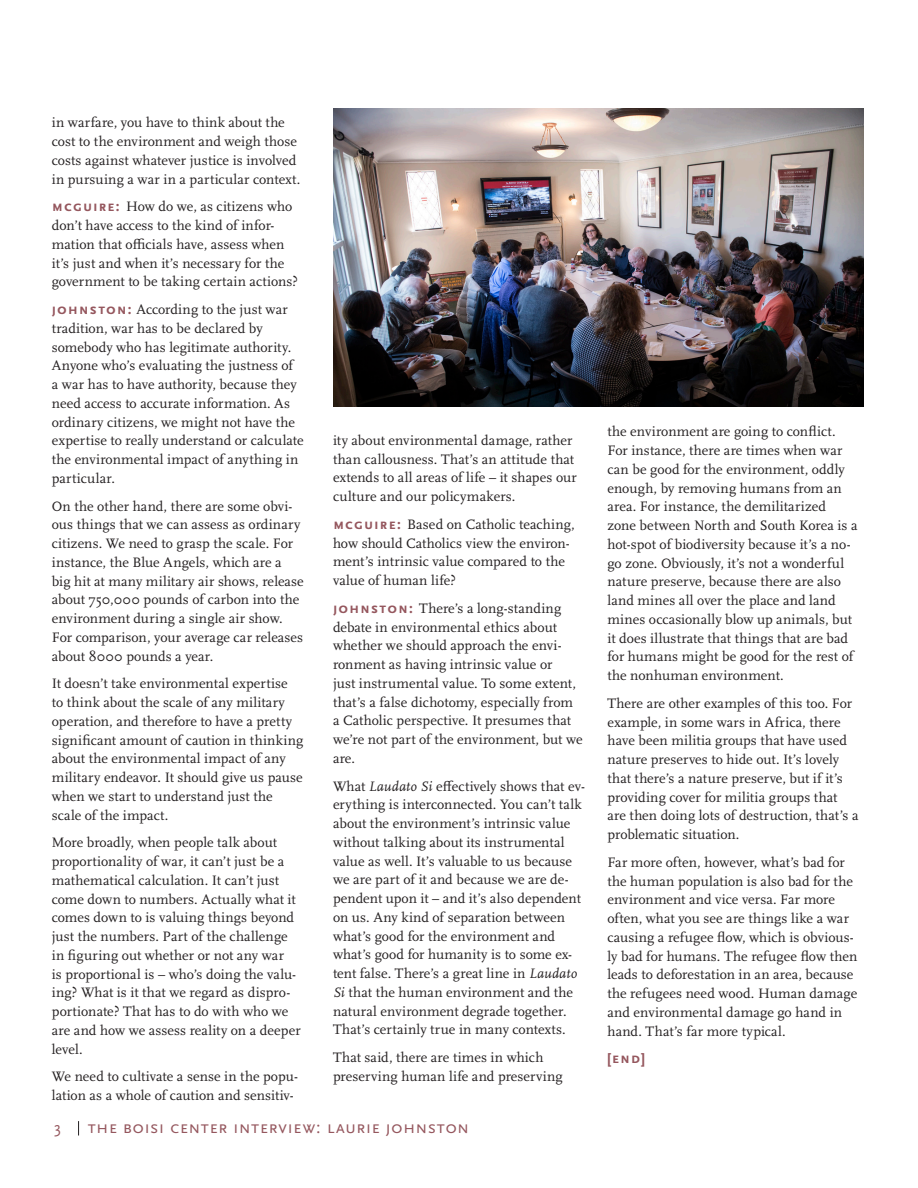
<style>
.page{position:relative;width:918px;height:1188px;background:#fff}
.page>*{position:absolute;margin:0;border:0;box-sizing:border-box;transform-origin:0 0}
.t1{font:18px "Scala Sans OT";letter-spacing:.015em;color:#95575e}
.t2{font:16.5px "Scala Sans OT";color:#95575e}
.t3{font:700 15px "Scala Sans OT";color:#95575e}
.t4{font:14.25px/18.8px "Scala OT";letter-spacing:.005em;color:#231f20}
.s1{font-family:"Scala Sans OT";font-weight:700;font-size:15px;color:#95575e}
.s2{font-style:italic}
</style>
<div class="page">
<svg style="left:78px;top:1121px;width:1px;height:15px"></svg>
<img style="left:333px;top:108px;width:531px;height:299px">
<p class="t4" style="left:52px;top:114px;width:250px">in warfare, you have to think about the cost to the environment and weigh those costs against whatever justice is involved in pursuing a war in a particular context.</p>
<p class="t4" style="left:52px;top:198px;width:248px"><span class="s1">mcguire:</span> How do we, as citizens who don’t have access to the kind of infor&shy;mation that officials have, assess when it’s just and when it’s necessary for the government to be taking certain actions?</p>
<p class="t4" style="left:52px;top:301px;width:253px"><span class="s1">johnston:</span> According to the just war tradition, war has to be declared by somebody who has legitimate authority.<br>Anyone who’s evaluating the justness of<br>a war has to have authority, because they need access to accurate information. As ordinary citizens, we might not have the expertise to really understand or calculate the environmental impact of anything in particular.</p>
<p class="t4" style="left:52px;top:497px;width:254px">On the other hand, there are some obvi&shy;ous things that we can assess as ordinary citizens. We need to grasp the scale. For instance, the Blue Angels, which are a big hit at many military air shows, release about 750,000 pounds of carbon into the environment during a single air show.<br>For comparison, your average car releases about 8000 pounds a year.</p>
<p class="t4" style="left:52px;top:675px;width:253px">It doesn’t take environmental expertise<br>to think about the scale of any military operation, and therefore to have a pretty significant amount of caution in thinking about the environmental impact of any military endeavor. It should give us pause when we start to understand just the scale of the impact.</p>
<p class="t4" style="left:52px;top:834px;width:250px">More broadly, when people talk about proportionality of war, it can’t just be a mathematical calculation. It can’t just come down to numbers. Actually what it comes down to is valuing things beyond just the numbers. Part of the challenge in figuring out whether or not any war<br>is proportional is – who’s doing the valu&shy;ing? What is it that we regard as dispro&shy;portionate? That has to do with who we are and how we assess reality on a deeper level.</p>
<p class="t4" style="left:52px;top:1068px;width:248px">We need to cultivate a sense in the popu&shy;lation as a whole of caution and sensitiv-</p>
<p class="t4" style="left:333px;top:431px;width:245px">ity about environmental damage, rather than callousness. That’s an attitude that extends to all areas of life – it shapes our culture and our policymakers.</p>
<p class="t4" style="left:333px;top:515px;width:243px"><span class="s1">mcguire:</span> Based on Catholic teaching, how should Catholics view the environ&shy;ment’s intrinsic value compared to the value of human life?</p>
<p class="t4" style="left:333px;top:599px;width:251px"><span class="s1">johnston:</span> There’s a long-standing debate in environmental ethics about whether we should approach the envi&shy;ronment as having intrinsic value or<br>just instrumental value. To some extent, that’s a false dichotomy, especially from a Catholic perspective. It presumes that we’re not part of the environment, but we are.</p>
<p class="t4" style="left:333px;top:777px;width:254px">What <span class="s2">Laudato Si</span> effectively shows that ev&shy;erything is interconnected. You can’t talk about the environment’s intrinsic value without talking about its instrumental value as well. It’s valuable to us because we are part of it and because we are de&shy;pendent upon it – and it’s also dependent on us. Any kind of separation between what’s good for the environment and what’s good for humanity is to some ex&shy;tent false. There’s a great line in <span class="s2">Laudato Si</span> that the human environment and the natural environment degrade together.<br>That’s certainly true in many contexts.</p>
<p class="t4" style="left:333px;top:1048px;width:231px">That said, there are times in which preserving human life and preserving</p>
<p class="t2" style="left:54px;top:1119px;width:9px">3</p>
<p class="t1" style="left:88px;top:1118px;width:383px">the boisi center interview: laurie johnston</p>
<p class="t4" style="left:608px;top:423px;width:252px">the environment are going to conflict.<br>For instance, there are times when war can be good for the environment, oddly enough, by removing humans from an area. For instance, the demilitarized zone between North and South Korea is a hot-spot of biodiversity because it’s a no&shy;go zone. Obviously, it’s not a wonderful nature preserve, because there are also land mines all over the place and land mines occasionally blow up animals, but it does illustrate that things that are bad for humans might be good for the rest of the nonhuman environment.</p>
<p class="t4" style="left:608px;top:694px;width:253px">There are other examples of this too. For example, in some wars in Africa, there have been militia groups that have used nature preserves to hide out. It’s lovely that there’s a nature preserve, but if it’s providing cover for militia groups that are then doing lots of destruction, that’s a problematic situation.</p>
<p class="t4" style="left:608px;top:853px;width:251px">Far more often, however, what’s bad for the human population is also bad for the environment and vice versa. Far more often, what you see are things like a war causing a refugee flow, which is obvious&shy;ly bad for humans. The refugee flow then leads to deforestation in an area, because the refugees need wood. Human damage and environmental damage go hand in hand. That’s far more typical.</p>
<p class="t3" style="left:608px;top:1050px;width:39px">[end]</p>
</div>
